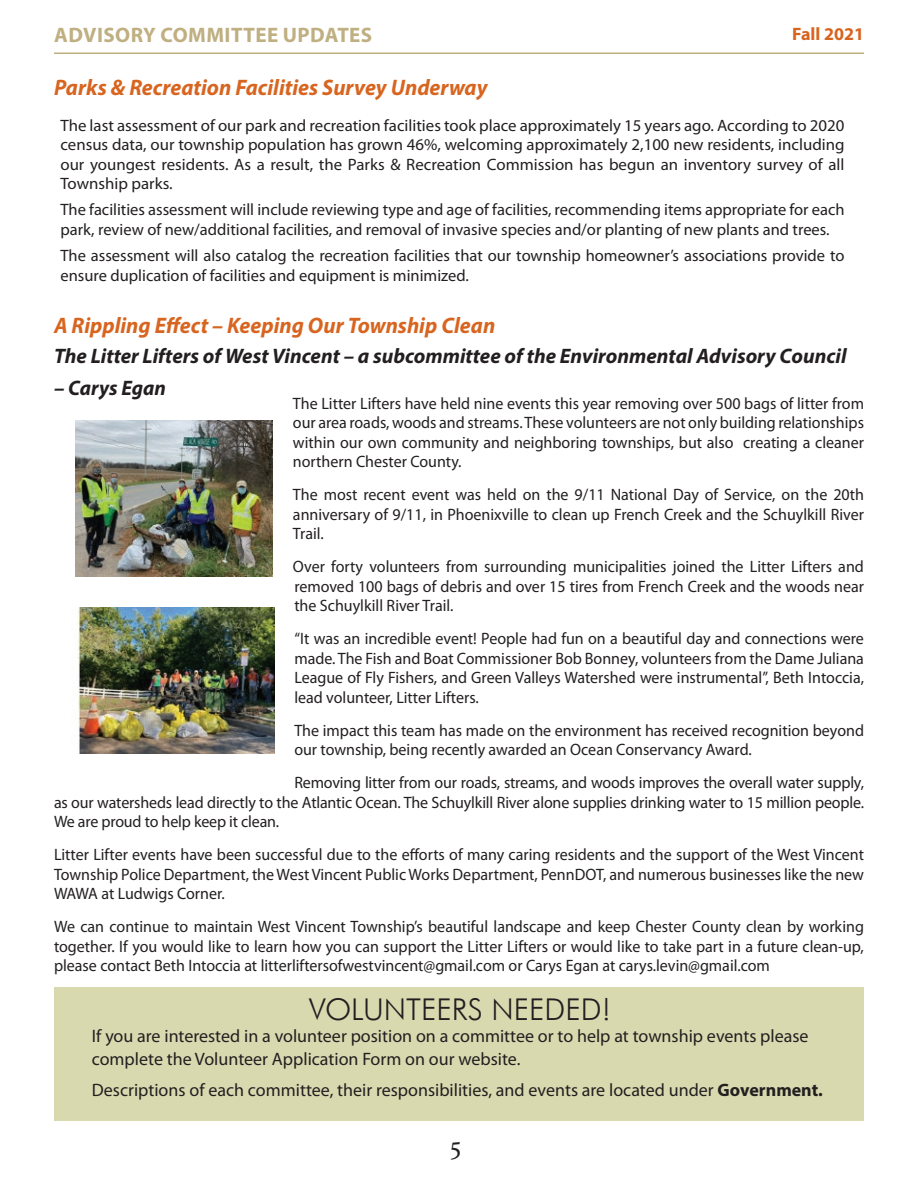
<style>
.page{position:relative;width:918px;height:1188px;background:#fff}
.page>*{position:absolute;margin:0;border:0;box-sizing:border-box;transform-origin:0 0}
.t1{font:300 30px "Futura BT";color:#231f20}
.t2{font:28.5px "Minion Pro";color:#231f20}
.t3{font:italic 700 22.5px "Myriad Pro";color:#d8651f}
.t4{font:italic 700 21px "Myriad Pro";color:#231f20}
.t5{font:700 21px "Myriad Pro";letter-spacing:.02em;color:#bfaf81}
.t6{font:18px/22.5px "Myriad Pro";color:#231f20}
.t7{font:700 18px "Myriad Pro";color:#d8651f}
.t8{font:16.5px/19.5px "Myriad Pro";color:#231f20;text-align:justify}
.s1{font-weight:700}
</style>
<div class="page">
<img style="left:76px;top:420px;width:197px;height:157px">
<img style="left:78px;top:608px;width:196px;height:145px">
<div style="left:54px;top:987px;width:810px;height:133px;background:#d9d9b0"></div>
<hr style="left:54px;top:52px;width:810px;height:2px;background:#bfaf81">
<p class="t5" style="left:54px;top:21px;width:320px">ADVISORY COMMITTEE UPDATES</p>
<p class="t7" style="left:792px;top:22px;width:73px">Fall 2021</p>
<p class="t3" style="left:54px;top:73px;width:435px">Parks &amp; Recreation Facilities Survey Underway</p>
<p class="t8" style="left:60px;top:115px;width:786px">The last assessment of our park and recreation facilities took place approximately 15 years ago. According to 2020 census data, our township population has grown 46%, welcoming approximately 2,100 new residents, including our youngest residents. As a result, the Parks &amp; Recreation Commission has begun an inventory survey of all Township parks.</p>
<p class="t8" style="left:60px;top:200px;width:786px">The facilities assessment will include reviewing type and age of facilities, recommending items appropriate for each park, review of new/additional facilities, and removal of invasive species and/or planting of new plants and trees.</p>
<p class="t8" style="left:60px;top:245px;width:786px">The assessment will also catalog the recreation facilities that our township homeowner’s associations provide to ensure duplication of facilities and equipment is minimized.</p>
<p class="t3" style="left:54px;top:310px;width:443px">A Rippling Effect – Keeping Our Township Clean</p>
<p class="t4" style="left:54px;top:343px;width:794px">The Litter Lifters of West Vincent – a subcommittee of the Environmental Advisory Council</p>
<p class="t4" style="left:54px;top:374px;width:114px">– Carys Egan</p>
<p class="t8" style="left:293px;top:393px;width:573px">The Litter Lifters have held nine events this year removing over 500 bags of litter from our area roads, woods and streams. These volunteers are not only building relationships within our own community and neighboring townships, but also creating a cleaner northern Chester County.</p>
<p class="t8" style="left:293px;top:485px;width:573px">The most recent event was held on the 9/11 National Day of Service, on the 20th anniversary of 9/11, in Phoenixville to clean up French Creek and the Schuylkill River Trail.</p>
<p class="t8" style="left:293px;top:557px;width:573px">Over forty volunteers from surrounding municipalities joined the Litter Lifters and removed 100 bags of debris and over 15 tires from French Creek and the woods near the Schuylkill River Trail.</p>
<p class="t8" style="left:294px;top:629px;width:571px">“It was an incredible event! People had fun on a beautiful day and connections were made. The Fish and Boat Commissioner Bob Bonney, volunteers from the Dame Juliana League of Fly Fishers, and Green Valleys Watershed were instrumental”, Beth Intoccia, lead volunteer, Litter Lifters.</p>
<p class="t8" style="left:294px;top:720px;width:571px">The impact this team has made on the environment has received recognition beyond our township, being recently awarded an Ocean Conservancy Award.</p>
<p class="t8" style="left:54px;top:773px;width:812px;text-indent:240px">Removing litter from our roads, streams, and woods improves the overall water supply, as our watersheds lead directly to the Atlantic Ocean. The Schuylkill River alone supplies drinking water to 15 million people.<br>We are proud to help keep it clean.</p>
<p class="t8" style="left:54px;top:845px;width:812px">Litter Lifter events have been successful due to the efforts of many caring residents and the support of the West Vincent Township Police Department, the West Vincent Public Works Department, PennDOT, and numerous businesses like the new WAWA at Ludwigs Corner.</p>
<p class="t8" style="left:54px;top:917px;width:811px">We can continue to maintain West Vincent Township’s beautiful landscape and keep Chester County clean by working together. If you would like to learn how you can support the Litter Lifters or would like to take part in a future clean-up, please contact Beth Intoccia at litterliftersofwestvincent@gmail.com or Carys Egan at carys.levin@gmail.com</p>
<p class="t1" style="left:309px;top:991px;width:303px">VOLUNTEERS NEEDED!</p>
<p class="t6" style="left:92px;top:1025px;width:718px">If you are interested in a volunteer position on a committee or to help at township events please complete the Volunteer Application Form on our website.</p>
<p class="t6" style="left:92px;top:1079px;width:733px">Descriptions of each committee, their responsibilities, and events are located under <span class="s1">Government.</span></p>
<p class="t2" style="left:449px;top:1127px;width:15px">5</p>
</div>
